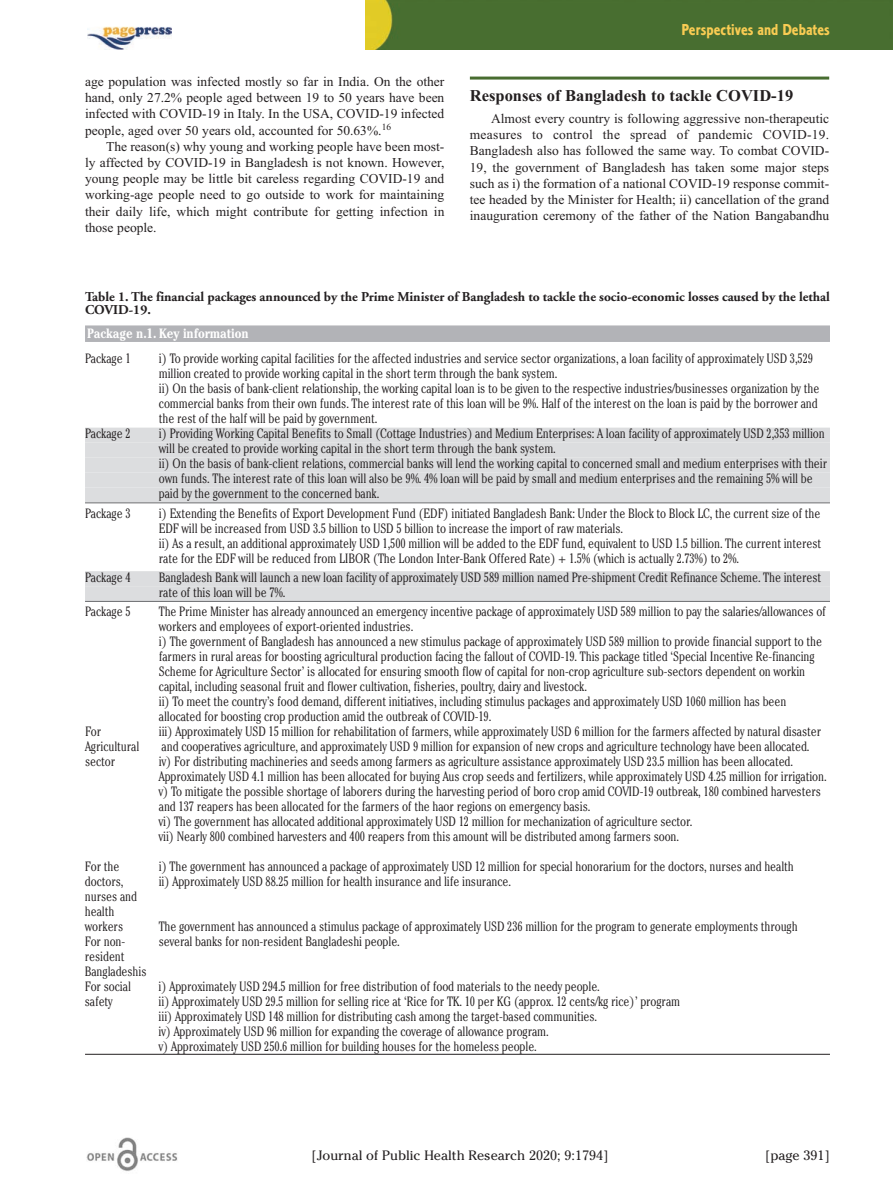
<style>
.page{position:relative;width:893px;height:1191px;background:#fff}
.page>*{position:absolute;margin:0;border:0;box-sizing:border-box;transform-origin:0 0}
.t1{font:700 16.5px "Times New Roman";color:#231f20}
.t2{font:16.5px "Corinthian Bold Condensed Plain";color:#f9cc53}
.t3{font:300 condensed 13.5px/15px "Cheltenham";letter-spacing:-.01em;color:#231f20}
.t4{font:13.5px/16.2px "Times New Roman";color:#231f20;text-align:justify}
.t5{font:700 13.5px/13.5px "Adobe Garamond";color:#231f20}
.t6{font:13.5px "Cheltenham";color:#231f20}
.t7{font:700 condensed 13.5px "Cheltenham";letter-spacing:-.01em;color:#fff}
</style>
<div class="page">
<hr style="left:470px;top:77px;width:359px;height:3px;background:#486d30">
<img style="left:86px;top:1137px;width:92px;height:35px">
<div style="left:366px;top:0;width:527px;height:49px;background:#486e30"></div>
<img style="left:88px;top:26px;width:84px;height:24px">
<div style="left:85px;top:325px;width:745px;height:17px;background:#b2b3b7"></div>
<div style="left:85px;top:427px;width:745px;height:15px;background:#dcdddf"></div>
<div style="left:85px;top:442px;width:745px;height:15px;background:#dcdddf"></div>
<div style="left:85px;top:457px;width:745px;height:15px;background:#dcdddf"></div>
<div style="left:85px;top:472px;width:745px;height:15px;background:#dcdddf"></div>
<div style="left:85px;top:487px;width:745px;height:15px;background:#dcdddf"></div>
<hr style="left:85px;top:502px;width:745px;height:1px;background:#6c6d70">
<div style="left:85px;top:571px;width:745px;height:15px;background:#dcdddf"></div>
<div style="left:85px;top:586px;width:745px;height:15px;background:#dcdddf"></div>
<hr style="left:85px;top:601px;width:745px;height:1px;background:#6c6d70">
<hr style="left:85px;top:1054px;width:745px;height:1px;background:#231f20">
<p class="t4" style="left:85px;top:73px;width:361px">age population was infected mostly so far in India. On the other hand, only 27.2% people aged between 19 to 50 years have been infected with COVID-19 in Italy. In the USA, COVID-19 infected people, aged over 50 years old, accounted for 50.63%.<sup>16</sup></p>
<p class="t4" style="left:85px;top:138px;width:361px;text-indent:21px">The reason(s) why young and working people have been most&shy;ly affected by COVID-19 in Bangladesh is not known. However, young people may be little bit careless regarding COVID-19 and working-age people need to go outside to work for maintaining their daily life, which might contribute for getting infection in those people.</p>
<p class="t2" style="left:681px;top:24px;width:150px">Perspectives and Debates</p>
<p class="t1" style="left:470px;top:85px;width:325px">Responses of Bangladesh to tackle COVID-19</p>
<p class="t4" style="left:470px;top:110px;width:361px;text-indent:21px">Almost every country is following aggressive non-therapeutic measures to control the spread of pandemic COVID-19.<br>Bangladesh also has followed the same way. To combat COVID-19, the government of Bangladesh has taken some major steps such as i) the formation of a national COVID-19 response commit&shy;tee headed by the Minister for Health; ii) cancellation of the grand inauguration ceremony of the father of the Nation Bangabandhu</p>
<p class="t5" style="left:85px;top:291px;width:746px">Table 1. The financial packages announced by the Prime Minister of Bangladesh to tackle the socio-economic losses caused by the lethal<br>COVID-19.</p>
<p class="t7" style="left:87px;top:328px;width:163px">Package n.1. Key information</p>
<p class="t3" style="left:85px;top:352px;width:47px">Package 1</p>
<p class="t3" style="left:159px;top:352px;width:662px">i) To provide working capital facilities for the affected industries and service sector organizations, a loan facility of approximately USD 3,529 million created to provide working capital in the short term through the bank system.<br>ii) On the basis of bank-client relationship, the working capital loan is to be given to the respective industries/businesses organization by the commercial banks from their own funds. The interest rate of this loan will be 9%. Half of the interest on the loan is paid by the borrower and the rest of the half will be paid by government.</p>
<p class="t3" style="left:85px;top:427px;width:47px">Package 2</p>
<p class="t3" style="left:159px;top:427px;width:670px">i) Providing Working Capital Benefits to Small (Cottage Industries) and Medium Enterprises: A loan facility of approximately USD 2,353 million will be created to provide working capital in the short term through the bank system.<br>ii) On the basis of bank-client relations, commercial banks will lend the working capital to concerned small and medium enterprises with their own funds. The interest rate of this loan will also be 9%. 4% loan will be paid by small and medium enterprises and the remaining 5% will be paid by the government to the concerned bank.</p>
<p class="t3" style="left:85px;top:507px;width:47px">Package 3</p>
<p class="t3" style="left:159px;top:507px;width:664px">i) Extending the Benefits of Export Development Fund (EDF) initiated Bangladesh Bank: Under the Block to Block LC, the current size of the EDF will be increased from USD 3.5 billion to USD 5 billion to increase the import of raw materials.<br>ii) As a result, an additional approximately USD 1,500 million will be added to the EDF fund, equivalent to USD 1.5 billion. The current interest rate for the EDF will be reduced from LIBOR (The London Inter-Bank Offered Rate) + 1.5% (which is actually 2.73%) to 2%.</p>
<p class="t3" style="left:85px;top:571px;width:47px">Package 4</p>
<p class="t3" style="left:159px;top:571px;width:664px">Bangladesh Bank will launch a new loan facility of approximately USD 589 million named Pre-shipment Credit Refinance Scheme. The interest rate of this loan will be 7%.</p>
<p class="t3" style="left:85px;top:605px;width:47px">Package 5</p>
<p class="t3" style="left:159px;top:605px;width:669px">The Prime Minister has already announced an emergency incentive package of approximately USD 589 million to pay the salaries/allowances of workers and employees of export-oriented industries.<br>i) The government of Bangladesh has announced a new stimulus package of approximately USD 589 million to provide financial support to the farmers in rural areas for boosting agricultural production facing the fallout of COVID-19. This package titled ‘Special Incentive Re-financing Scheme for Agriculture Sector’ is allocated for ensuring smooth flow of capital for non-crop agriculture sub-sectors dependent on workin capital, including seasonal fruit and flower cultivation, fisheries, poultry, dairy and livestock.<br>ii) To meet the country’s food demand, different initiatives, including stimulus packages and approximately USD 1060 million has been allocated for boosting crop production amid the outbreak of COVID-19.</p>
<p class="t3" style="left:85px;top:725px;width:18px">For</p>
<p class="t3" style="left:159px;top:725px;width:664px">iii) Approximately USD 15 million for rehabilitation of farmers, while approximately USD 6 million for the farmers affected by natural disaster</p>
<p class="t3" style="left:85px;top:740px;width:56px">Agricultural</p>
<p class="t3" style="left:162px;top:740px;width:649px">and cooperatives agriculture, and approximately USD 9 million for expansion of new crops and agriculture technology have been allocated.</p>
<p class="t3" style="left:85px;top:755px;width:32px">sector</p>
<p class="t3" style="left:159px;top:755px;width:669px">iv) For distributing machineries and seeds among farmers as agriculture assistance approximately USD 23.5 million has been allocated.<br>Approximately USD 4.1 million has been allocated for buying Aus crop seeds and fertilizers, while approximately USD 4.25 million for irrigation. v) To mitigate the possible shortage of laborers during the harvesting period of boro crop amid COVID-19 outbreak, 180 combined harvesters and 137 reapers has been allocated for the farmers of the haor regions on emergency basis.<br>vi) The government has allocated additional approximately USD 12 million for mechanization of agriculture sector.<br>vii) Nearly 800 combined harvesters and 400 reapers from this amount will be distributed among farmers soon.</p>
<p class="t3" style="left:85px;top:860px;width:36px">For the</p>
<p class="t3" style="left:159px;top:860px;width:637px">i) The government has announced a package of approximately USD 12 million for special honorarium for the doctors, nurses and health</p>
<p class="t3" style="left:85px;top:875px;width:40px">doctors,</p>
<p class="t3" style="left:159px;top:875px;width:354px">ii) Approximately USD 88.25 million for health insurance and life insurance.</p>
<p class="t3" style="left:85px;top:890px;width:54px">nurses and health workers</p>
<p class="t3" style="left:159px;top:920px;width:640px">The government has announced a stimulus package of approximately USD 236 million for the program to generate employments through</p>
<p class="t3" style="left:85px;top:935px;width:42px">For non-</p>
<p class="t3" style="left:159px;top:935px;width:243px">several banks for non-resident Bangladeshi people.</p>
<p class="t3" style="left:85px;top:950px;width:63px">resident<br>Bangladeshis<br>For social</p>
<p class="t3" style="left:159px;top:980px;width:443px">i) Approximately USD 294.5 million for free distribution of food materials to the needy people.</p>
<p class="t3" style="left:85px;top:995px;width:29px">safety</p>
<p class="t3" style="left:159px;top:995px;width:523px">ii) Approximately USD 29.5 million for selling rice at ‘Rice for TK. 10 per KG (approx. 12 cents/kg rice)’ program iii) Approximately USD 148 million for distributing cash among the target-based communities.<br>iv) Approximately USD 96 million for expanding the coverage of allowance program.<br>v) Approximately USD 250.6 million for building houses for the homeless people.</p>
<p class="t6" style="left:311px;top:1147px;width:299px">[Journal of Public Health Research 2020; 9:1794]</p>
<p class="t6" style="left:765px;top:1147px;width:66px">[page 391]</p>
</div>
